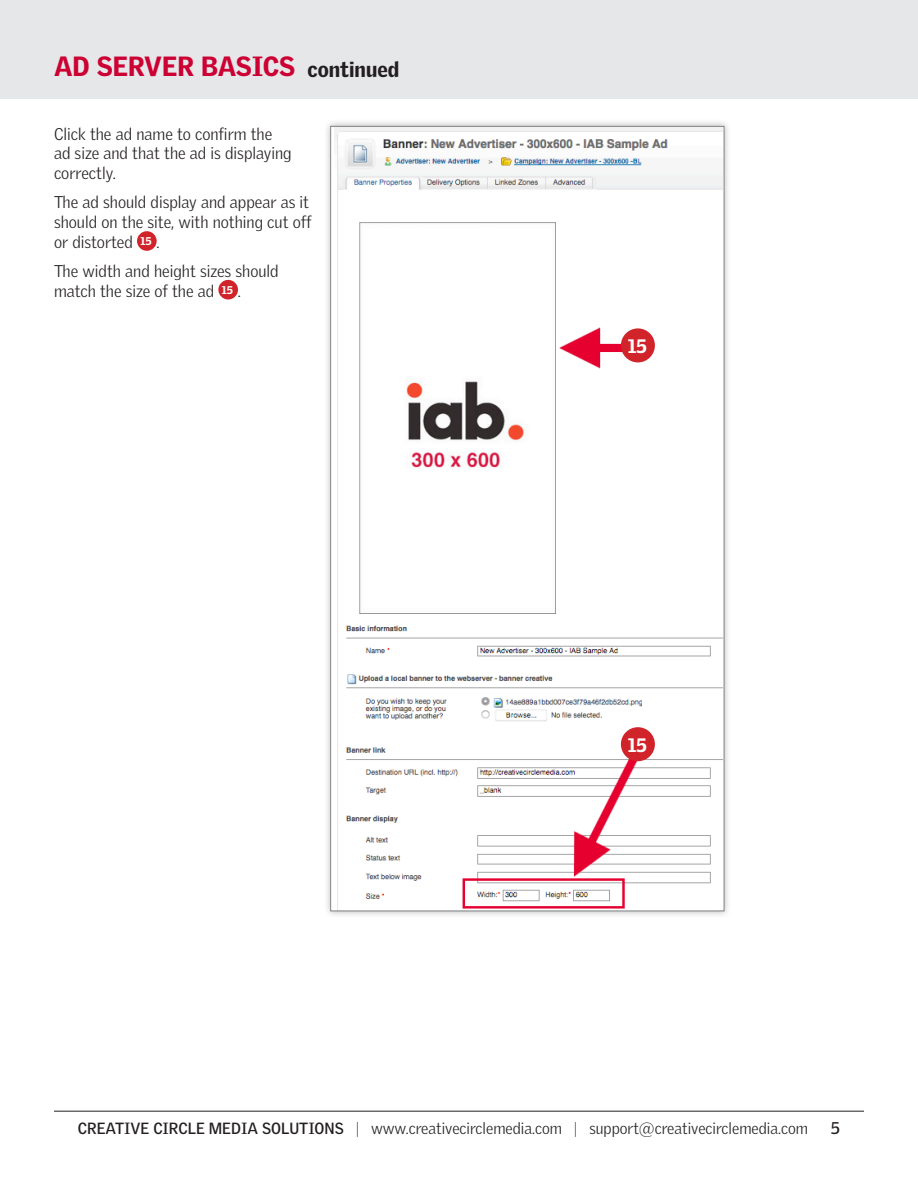
<style>
.page{position:relative;width:918px;height:1188px;background:#fff}
.page>*{position:absolute;margin:0;border:0;box-sizing:border-box;transform-origin:0 0}
.t1{font:900 27px "Griffith Gothic";color:#c03}
.t2{font:900 18.9px "Griffith Gothic";color:#fff}
.body{font:300 16.5px/19.8px "Griffith Gothic";color:#231f20}
.t3{font:700 16.5px "Griffith Gothic";color:#231f20}
.t4{font:300 15.75px "Griffith Gothic";color:#231f20}
.t5{font:900 10.95px "Griffith Gothic";color:#fff}
.s1{font-size:21px;color:#231f20}
.s2{font-weight:700}
.s3{font-weight:100}
</style>
<div class="page">
<div style="left:0;top:0;width:918px;height:98px;background:#e6e7e9"></div>
<hr style="left:54px;top:1111px;width:810px;height:1px;background:#231f20">
<div style="left:137px;top:231px;width:20px;height:20px;background:#d1232a;border-radius:50%"></div>
<div style="left:218px;top:280px;width:20px;height:20px;background:#d1232a;border-radius:50%"></div>
<div style="left:323px;top:119px;width:409px;height:799px;background:#231f20;opacity:.3"></div>
<img style="left:335px;top:128px;width:387px;height:781px">
<div style="left:637px;top:309px;width:34px;height:65px;background:#fff"></div>
<div style="left:621px;top:328px;width:34px;height:34px;background:#d1232a;border-radius:50%"></div>
<div style="left:642px;top:690px;width:29px;height:49px;background:#fff"></div>
<div style="left:621px;top:727px;width:34px;height:34px;background:#d1232a;border-radius:50%"></div>
<h1 class="t1" style="left:54px;top:51px;width:347px">AD SERVER BASICS <span class="s1">continued</span></h1>
<p class="body" style="left:54px;top:124px;width:239px">Click the ad name to confirm the ad size and that the ad is displaying correctly.</p>
<p class="body" style="left:54px;top:192px;width:259px">The ad should display and appear as it should on the site, with nothing cut off or distorted</p>
<p class="t5" style="left:140px;top:235px;width:13px">15</p>
<p class="body" style="left:157px;top:232px;width:5px">.</p>
<p class="body" style="left:54px;top:260px;width:226px">The width and height sizes should match the size of the ad</p>
<p class="t5" style="left:222px;top:284px;width:13px">15</p>
<p class="body" style="left:238px;top:280px;width:5px">.</p>
<p class="t2" style="left:628px;top:335px;width:21px">15</p>
<p class="t2" style="left:628px;top:734px;width:21px">15</p>
<p class="t4" style="left:78px;top:1119px;width:732px"><span class="s2">CREATIVE CIRCLE MEDIA SOLUTIONS</span> <span class="s3">|</span> www.creativecirclemedia.com <span class="s3">|</span> support@creativecirclemedia.com</p>
<p class="t3" style="left:831px;top:1118px;width:11px">5</p>
</div>
